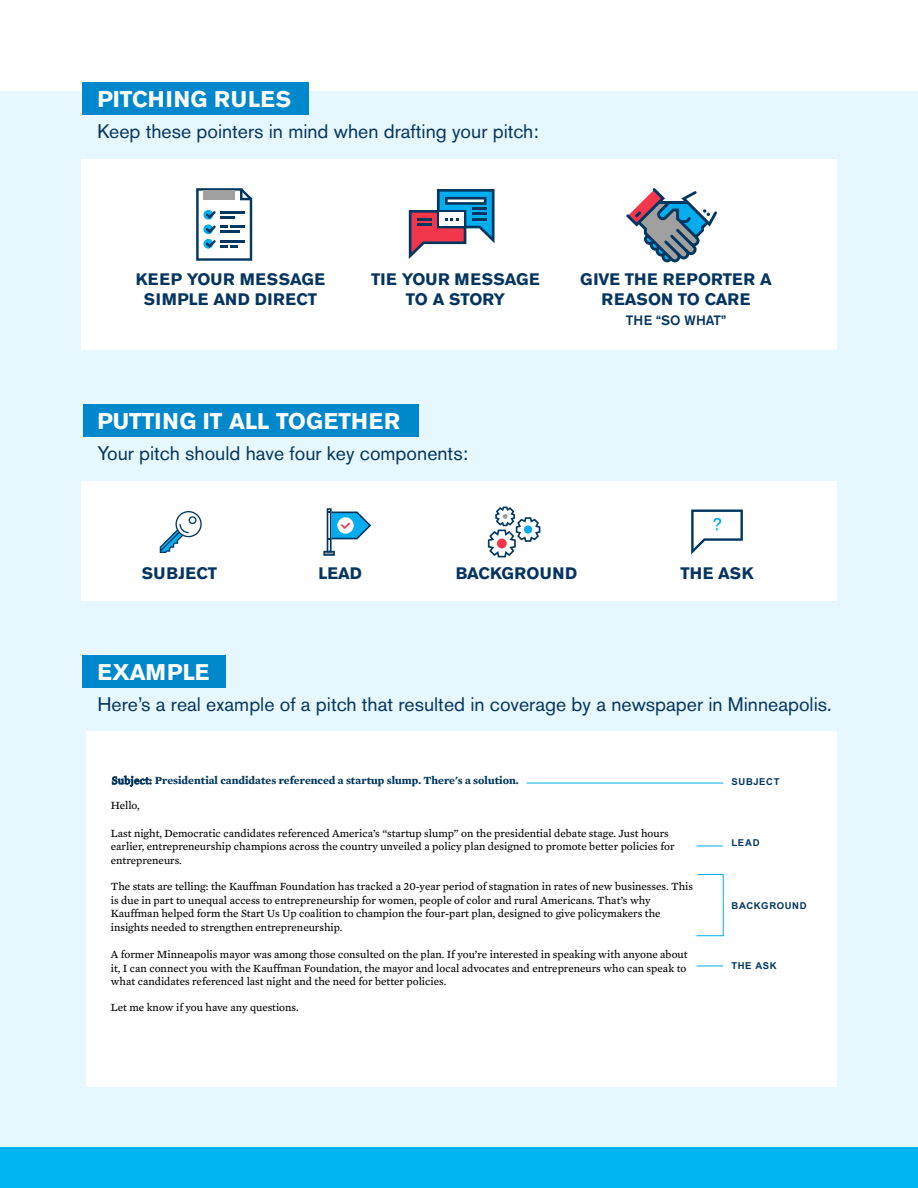
<style>
.page{position:relative;width:918px;height:1188px;background:#fff}
.page>*{position:absolute;margin:0;border:0;box-sizing:border-box;transform-origin:0 0}
.Subhead{font:22.5px "Akzidenz Grotesk Pro Bold UFC";color:#fff}
.Subhead-2{font:22.5px "Akzidenz Grotesk Pro Bold UFC";letter-spacing:.02em;color:#fff}
.Subhead-3{font:19.5px "Akzidenz Grotesk Pro Regular UFC";color:#05355f}
.t1{font:16.5px/19.5px "Akzidenz Grotesk Pro Bold UFC";color:#05355f;text-align:center}
.t2{font:16.5px/19.5px "Akzidenz Grotesk Pro Bold UFC";letter-spacing:.04em;color:#05355f;text-align:center}
.t3{font:16.5px "Akzidenz Grotesk Pro Bold UFC";letter-spacing:.02em;color:#05355f}
.t4{font:13.5px "Akzidenz Grotesk Pro Md UFC";color:#05355f}
.t5{font:11.25px/13.4px "Mercury Text G3";color:#000}
.t6{font:700 11.25px "Mercury Text G3";color:#00365f}
.t7{font:700 9.45px "Arial";letter-spacing:.06em;color:#00365f}
.s1{font-weight:400;font-size:10.95px}
</style>
<div class="page">
<div style="left:0;top:91px;width:918px;height:1092px;background:#e6f7fd"></div>
<div style="left:0;top:1147px;width:918px;height:41px;background:#00b4ef"></div>
<div style="left:86px;top:731px;width:751px;height:355px;background:#fff"></div>
<svg style="left:696px;top:874px;width:28px;height:63px"></svg>
<hr style="left:527px;top:783px;width:196px;height:1px;background:#04adee">
<svg style="left:697px;top:846px;width:26px;height:1px"></svg>
<svg style="left:697px;top:966px;width:26px;height:1px"></svg>
<div style="left:83px;top:655px;width:143px;height:33px;background:#08c"></div>
<div style="left:83px;top:82px;width:226px;height:33px;background:#08c"></div>
<div style="left:81px;top:160px;width:756px;height:190px;background:#fff"></div>
<svg style="left:196px;top:188px;width:56px;height:73px"></svg>
<div style="left:203px;top:191px;width:32px;height:9px;background:#a0a0a0"></div>
<svg style="left:409px;top:189px;width:86px;height:70px"></svg>
<svg style="left:626px;top:188px;width:91px;height:74px"></svg>
<div style="left:83px;top:404px;width:335px;height:33px;background:#08c"></div>
<div style="left:81px;top:482px;width:756px;height:119px;background:#fff"></div>
<svg style="left:160px;top:511px;width:42px;height:42px"></svg>
<svg style="left:323px;top:508px;width:48px;height:48px"></svg>
<svg style="left:488px;top:507px;width:52px;height:50px"></svg>
<svg style="left:691px;top:510px;width:52px;height:44px"></svg>
<p class="Subhead-2" style="left:97px;top:85px;width:196px">PITCHING RULES</p>
<p class="Subhead-3" style="left:97px;top:118px;width:443px">Keep these pointers in mind when drafting your pitch:</p>
<p class="t2" style="left:136px;top:270px;width:191px">KEEP YOUR MESSAGE<br>SIMPLE AND DIRECT</p>
<p class="t1" style="left:371px;top:270px;width:170px">TIE YOUR MESSAGE<br>TO A STORY</p>
<p class="t1" style="left:580px;top:270px;width:193px">GIVE THE REPORTER A<br>REASON TO CARE</p>
<p class="t4" style="left:626px;top:312px;width:102px">THE “SO WHAT”</p>
<p class="Subhead" style="left:97px;top:407px;width:304px">PUTTING IT ALL TOGETHER</p>
<p class="Subhead-3" style="left:97px;top:440px;width:372px">Your pitch should have four key components:</p>
<p class="t3" style="left:142px;top:562px;width:77px">SUBJECT</p>
<p class="t3" style="left:319px;top:562px;width:45px">LEAD</p>
<p class="t1" style="left:456px;top:563px;width:123px">BACKGROUND</p>
<p class="t3" style="left:680px;top:562px;width:75px">THE ASK</p>
<p class="Subhead" style="left:97px;top:658px;width:114px">EXAMPLE</p>
<p class="Subhead-3" style="left:97px;top:691px;width:736px">Here’s a real example of a pitch that resulted in coverage by a newspaper in Minneapolis.</p>
<p class="t6" style="left:112px;top:772px;width:409px"><span class="s1">Subject:</span> Presidential candidates referenced a startup slump. There's a solution.</p>
<p class="t5" style="left:111px;top:798px;width:30px">Hello,</p>
<p class="t5" style="left:111px;top:826px;width:565px">Last night, Democratic candidates referenced America’s “startup slump” on the presidential debate stage. Just hours earlier, entrepreneurship champions across the country unveiled a policy plan designed to promote better policies for entrepreneurs.</p>
<p class="t5" style="left:111px;top:879px;width:584px">The stats are telling: the Kauffman Foundation has tracked a 20-year period of stagnation in rates of new businesses. This is due in part to unequal access to entrepreneurship for women, people of color and rural Americans. That’s why Kauffman helped form the Start Us Up coalition to champion the four-part plan, designed to give policymakers the insights needed to strengthen entrepreneurship.</p>
<p class="t5" style="left:111px;top:947px;width:578px;text-align:justify">A former Minneapolis mayor was among those consulted on the plan. If you’re interested in speaking with anyone about it, I can connect you with the Kauffman Foundation, the mayor and local advocates and entrepreneurs who can speak to what candidates referenced last night and the need for better policies.</p>
<p class="t5" style="left:111px;top:1000px;width:189px">Let me know if you have any questions.</p>
<p class="t7" style="left:732px;top:775px;width:49px">SUBJECT</p>
<p class="t7" style="left:731px;top:836px;width:30px">LEAD</p>
<p class="t7" style="left:732px;top:899px;width:76px">BACKGROUND</p>
<p class="t7" style="left:732px;top:959px;width:47px">THE ASK</p>
</div>
